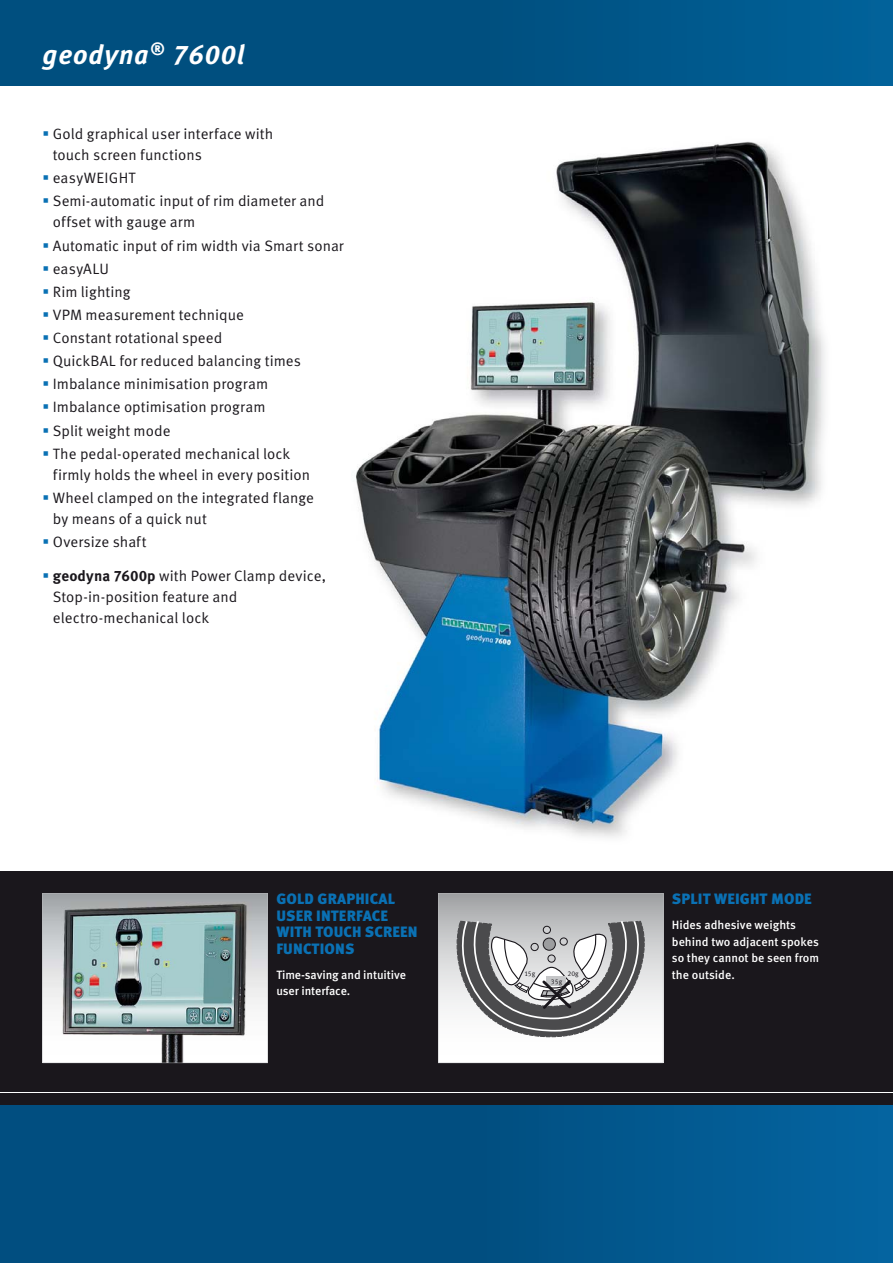
<style>
.page{position:relative;width:893px;height:1263px;background:#fff}
.page>*{position:absolute;margin:0;border:0;box-sizing:border-box;transform-origin:0 0}
.t1{font:italic 700 27px "Meta Pro";letter-spacing:.03em;color:#fff}
.t2{font:15px/21px "Meta Pro";color:#1a171c}
.t3{font:900 15px/16.5px "Meta Pro";letter-spacing:.01em;color:#0a71b4}
.t4{font:15px "Meta Pro";letter-spacing:.02em;color:#1a171c}
.t5{font:500 12px/16.5px "Meta Pro";color:#fff}
.t6{font:6.9px "Meta Pro";color:#1a171c}
.s1{color:#0a71b4}
.s2{font-weight:700}
</style>
<div class="page">
<div style="left:0;top:872px;width:893px;height:242px;background:#1a171c"></div>
<div style="left:0;top:1105px;width:893px;height:158px;background:linear-gradient(to right,#004878,#035f98)"></div>
<div style="left:0;top:0;width:893px;height:85px;background:linear-gradient(to right,#004a78,#005d92)"></div>
<hr style="left:0;top:1092px;width:893px;height:1px;background:#fff">
<svg style="left:43px;top:893px;width:225px;height:170px;background:#a5b5b6"></svg>
<img style="left:356px;top:141px;width:465px;height:695px">
<svg style="left:438px;top:893px;width:225px;height:170px;background:#bababc"></svg>
<h1 class="t1" style="left:43px;top:45px;width:203px">geodyna<sup>®</sup> 7600l</h1>
<p class="t2" style="left:53px;top:125px;width:222px;text-indent:-10px"><span class="s1">▪</span> Gold graphical user interface with touch screen functions</p>
<p class="t4" style="left:43px;top:173px;width:95px"><span class="s1">▪</span> easyWEIGHT</p>
<p class="t2" style="left:53px;top:192px;width:273px;text-indent:-10px"><span class="s1">▪</span> Semi-automatic input of rim diameter and offset with gauge arm</p>
<p class="t2" style="left:43px;top:237px;width:303px"><span class="s1">▪</span> Automatic input of rim width via Smart sonar</p>
<p class="t2" style="left:43px;top:260px;width:68px"><span class="s1">▪</span> easyALU</p>
<p class="t2" style="left:43px;top:283px;width:90px"><span class="s1">▪</span> Rim lighting</p>
<p class="t2" style="left:43px;top:306px;width:203px"><span class="s1">▪</span> VPM measurement technique</p>
<p class="t2" style="left:43px;top:329px;width:181px"><span class="s1">▪</span> Constant rotational speed</p>
<p class="t2" style="left:43px;top:352px;width:260px"><span class="s1">▪</span> QuickBAL for reduced balancing times</p>
<p class="t2" style="left:43px;top:375px;width:227px"><span class="s1">▪</span> Imbalance minimisation program</p>
<p class="t2" style="left:43px;top:398px;width:225px"><span class="s1">▪</span> Imbalance optimisation program</p>
<p class="t2" style="left:43px;top:422px;width:129px"><span class="s1">▪</span> Split weight mode</p>
<p class="t2" style="left:53px;top:445px;width:259px;text-indent:-10px"><span class="s1">▪</span> The pedal-operated mechanical lock firmly holds the wheel in every position</p>
<p class="t2" style="left:53px;top:489px;width:263px;text-indent:-10px"><span class="s1">▪</span> Wheel clamped on the integrated flange by means of a quick nut</p>
<p class="t2" style="left:43px;top:533px;width:105px"><span class="s1">▪</span> Oversize shaft</p>
<p class="t2" style="left:53px;top:567px;width:275px;text-indent:-10px"><span class="s1">▪</span> <span class="s2">geodyna 7600p</span> with Power Clamp device,<br>Stop-in-position feature and electro-mechanical lock</p>
<p class="t3" style="left:276px;top:892px;width:143px">GOLD GRAPHICAL<br>USER INTERFACE<br>WITH TOUCH SCREEN<br>FUNCTIONS</p>
<p class="t5" style="left:276px;top:968px;width:131px">Time-saving and intuitive user interface.</p>
<p class="t6" style="left:525px;top:971px;width:12px">15g</p>
<p class="t6" style="left:567px;top:971px;width:13px">20g</p>
<p class="t6" style="left:551px;top:978px;width:13px">35g</p>
<p class="t3" style="left:672px;top:892px;width:141px">SPLIT WEIGHT MODE</p>
<p class="t5" style="left:672px;top:918px;width:149px">Hides adhesive weights behind two adjacent spokes so they cannot be seen from the outside.</p>
</div>
